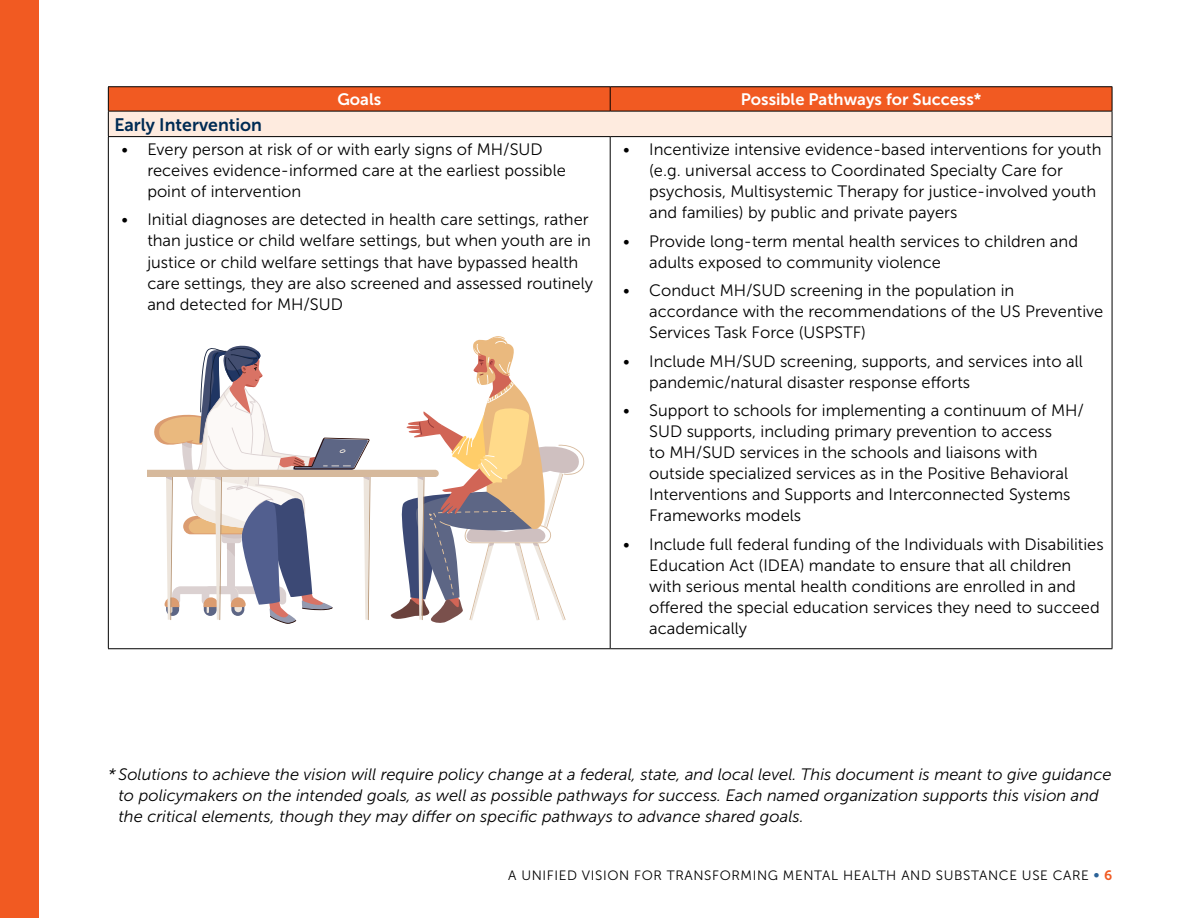
<style>
.page{position:relative;width:1188px;height:918px;background:#fff}
.page>*{position:absolute;margin:0;border:0;box-sizing:border-box;transform-origin:0 0}
.t1{font:18px "Museo Sans 700";color:#002b54}
.t2{font:16.5px/21px "Museo Sans 300";color:#000}
.t3{font:italic 16.5px/21px "Museo Sans 300";color:#000}
.t4{font:16.5px "Museo Sans 700";color:#fff}
.t5{font:13.5px "Museo Sans 300";letter-spacing:.045em;color:#000}
.s1{font-family:"Museo Sans 700";color:#2b6297}
.s2{font-family:"Museo Sans 700";color:#f15a22}
</style>
<div class="page">
<div style="left:0;top:0;width:39px;height:918px;background:#f15a22"></div>
<hr style="left:610px;top:137px;width:1px;height:511px;background:#000">
<hr style="left:108px;top:86px;width:502px;height:1px;background:#000">
<hr style="left:610px;top:86px;width:502px;height:1px;background:#000">
<svg style="left:108px;top:87px;width:1005px;height:49px;background:#f09f7e"></svg>
<hr style="left:108px;top:136px;width:502px;height:1px;background:#000">
<hr style="left:108px;top:137px;width:1px;height:511px;background:#000">
<hr style="left:610px;top:136px;width:502px;height:1px;background:#000">
<hr style="left:1112px;top:137px;width:1px;height:511px;background:#000">
<hr style="left:108px;top:648px;width:502px;height:1px;background:#000">
<hr style="left:610px;top:648px;width:502px;height:1px;background:#000">
<svg style="left:148px;top:336px;width:437px;height:288px"></svg>
<p class="t4" style="left:337px;top:90px;width:45px">Goals</p>
<p class="t4" style="left:741px;top:90px;width:242px">Possible Pathways for Success*</p>
<p class="t1" style="left:114px;top:114px;width:149px">Early Intervention</p>
<p class="t2" style="left:147px;top:139px;width:420px;text-indent:-26px">• Every person at risk of or with early signs of MH/SUD receives evidence-informed care at the earliest possible point of intervention</p>
<p class="t2" style="left:147px;top:209px;width:447px;text-indent:-26px">• Initial diagnoses are detected in health care settings, rather than justice or child welfare settings, but when youth are in justice or child welfare settings that have bypassed health care settings, they are also screened and assessed routinely and detected for MH/SUD</p>
<p class="t2" style="left:649px;top:139px;width:454px;text-indent:-26px">• Incentivize intensive evidence-based interventions for youth (e.g. universal access to Coordinated Specialty Care for psychosis, Multisystemic Therapy for justice-involved youth and families) by public and private payers</p>
<p class="t2" style="left:649px;top:230px;width:430px;text-indent:-26px">• Provide long-term mental health services to children and adults exposed to community violence</p>
<p class="t2" style="left:649px;top:280px;width:456px;text-indent:-26px">• Conduct MH/SUD screening in the population in accordance with the recommendations of the US Preventive<br>Services Task Force (USPSTF)</p>
<p class="t2" style="left:649px;top:350px;width:435px;text-indent:-26px">• Include MH/SUD screening, supports, and services into all pandemic/natural disaster response efforts</p>
<p class="t2" style="left:649px;top:400px;width:436px;text-indent:-26px">• Support to schools for implementing a continuum of MH/ SUD supports, including primary prevention to access<br>to MH/SUD services in the schools and liaisons with outside specialized services as in the Positive Behavioral Interventions and Supports and Interconnected Systems Frameworks models</p>
<p class="t2" style="left:649px;top:533px;width:456px;text-indent:-26px">• Include full federal funding of the Individuals with Disabilities Education Act (IDEA) mandate to ensure that all children with serious mental health conditions are enrolled in and offered the special education services they need to succeed academically</p>
<p class="t3" style="left:118px;top:764px;width:995px;text-indent:-10px">* Solutions to achieve the vision will require policy change at a federal, state, and local level. This document is meant to give guidance to policymakers on the intended goals, as well as possible pathways for success. Each named organization supports this vision and the critical elements, though they may differ on specific pathways to advance shared goals.</p>
<p class="t5" style="left:508px;top:868px;width:606px">A UNIFIED VISION FOR TRANSFORMING MENTAL HEALTH AND SUBSTANCE USE CARE <span class="s1">•</span> <span class="s2">6</span></p>
</div>
